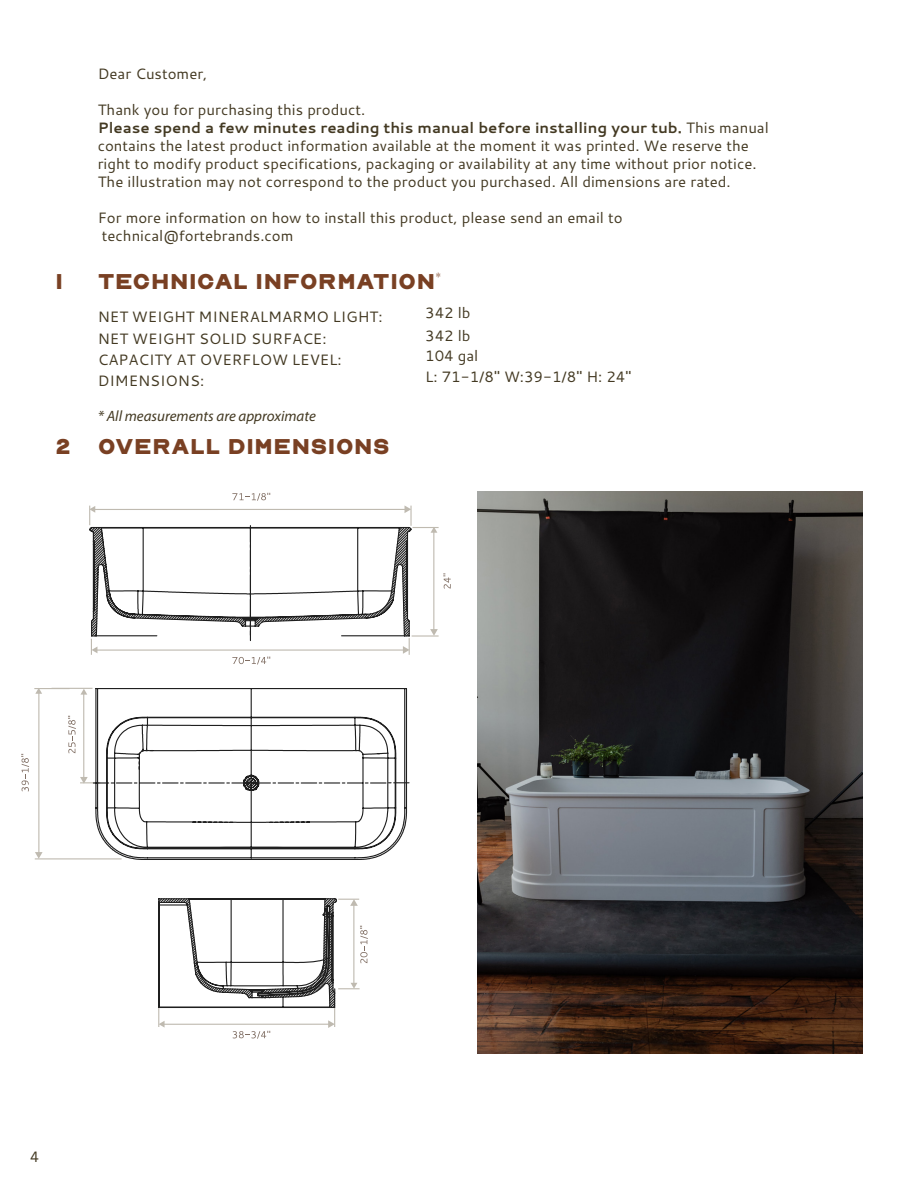
<style>
.page{position:relative;width:918px;height:1188px;background:#fff}
.page>*{position:absolute;margin:0;border:0;box-sizing:border-box;transform-origin:0 0}
.t1{font:900 22.5px "Nord";color:#794023}
.t2{font:15px/18px "Cantarell";color:#433922}
.t3{font:italic 15px "Myriad Pro";color:#433922}
.s1{font-weight:700}
</style>
<div class="page">
<svg style="left:21px;top:754px;width:8px;height:38px"></svg>
<hr style="left:38px;top:693px;width:1px;height:160px;background:#bfbab0">
<svg style="left:35px;top:689px;width:7px;height:5px"></svg>
<svg style="left:35px;top:852px;width:8px;height:6px"></svg>
<hr style="left:34px;top:688px;width:36px;height:1px;background:#bfbab0">
<hr style="left:35px;top:858px;width:87px;height:1px;background:#bfbab0">
<svg style="left:68px;top:716px;width:8px;height:37px"></svg>
<hr style="left:83px;top:694px;width:1px;height:84px;background:#bfbab0">
<svg style="left:80px;top:689px;width:7px;height:6px"></svg>
<hr style="left:52px;top:688px;width:41px;height:1px;background:#bfbab0">
<svg style="left:80px;top:777px;width:8px;height:7px"></svg>
<svg style="left:89px;top:493px;width:362px;height:144px"></svg>
<svg style="left:88px;top:526px;width:325px;height:258px"></svg>
<svg style="left:92px;top:687px;width:316px;height:173px"></svg>
<svg style="left:158px;top:898px;width:210px;height:141px"></svg>
<img style="left:477px;top:492px;width:386px;height:562px">
<p class="t1" style="left:55px;top:269px;width:10px">1</p>
<p class="t1" style="left:55px;top:435px;width:18px">2</p>
<p class="t2" style="left:98px;top:65px;width:111px">Dear Customer,</p>
<p class="t2" style="left:98px;top:101px;width:266px">Thank you for purchasing this product.</p>
<p class="t2" style="left:98px;top:119px;width:673px"><span class="s1">Please spend a few minutes reading this manual before installing your tub.</span> This manual contains the latest product information available at the moment it was printed. We reserve the right to modify product specifications, packaging or availability at any time without prior notice.<br>The illustration may not correspond to the product you purchased. All dimensions are rated.</p>
<p class="t2" style="left:98px;top:209px;width:526px">For more information on how to install this product, please send an email to</p>
<p class="t2" style="left:102px;top:227px;width:193px">technical@fortebrands.com</p>
<p class="t1" style="left:98px;top:269px;width:345px">TECHNICAL INFORMATION<sup>*</sup></p>
<p class="t2" style="left:98px;top:308px;width:286px">NET WEIGHT MINERALMARMO LIGHT:</p>
<p class="t2" style="left:98px;top:329px;width:230px">NET WEIGHT SOLID SURFACE:</p>
<p class="t2" style="left:98px;top:350px;width:245px">CAPACITY AT OVERFLOW LEVEL:</p>
<p class="t2" style="left:98px;top:371px;width:108px">DIMENSIONS:</p>
<p class="t3" style="left:98px;top:407px;width:220px">* All measurements are approximate</p>
<p class="t1" style="left:98px;top:435px;width:294px">OVERALL DIMENSIONS</p>
<p class="t2" style="left:425px;top:303px;width:47px">342 lb</p>
<p class="t2" style="left:425px;top:326px;width:47px">342 lb</p>
<p class="t2" style="left:425px;top:346px;width:55px">104 gal</p>
<p class="t2" style="left:425px;top:367px;width:208px">L: 71-1/8″ W:39-1/8″ H: 24″</p>
<p class="t2" style="left:30px;top:1147px;width:11px">4</p>
</div>
